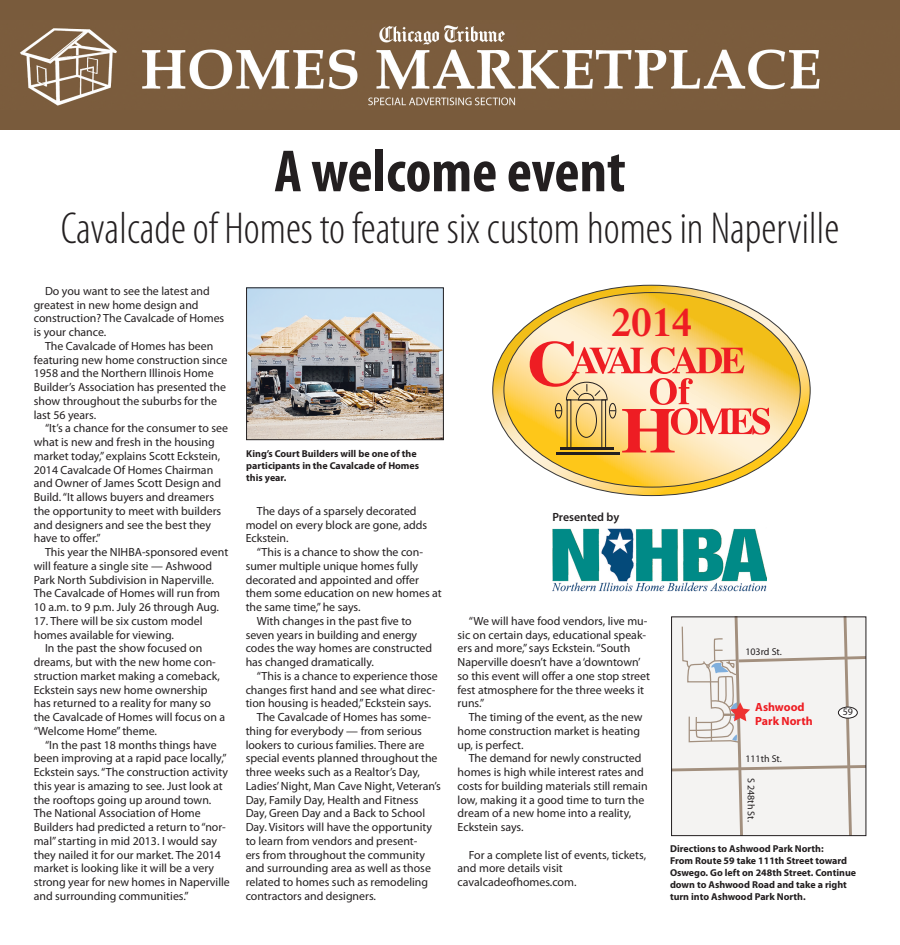
<style>
.page{position:relative;width:900px;height:945px;background:#fff}
.page>*{position:absolute;margin:0;border:0;box-sizing:border-box;transform-origin:0 0}
.t1{font:700 condensed 60px "Myriad Pro";color:#231f20}
.t2{font:300 condensed 45px "Myriad Pro";color:#231f20}
.t3{font:600 40.25px "Times LT Std";color:#ee1d23}
.t4{font:11.88px/13.8px "Myriad Pro";color:#231f20}
.t5{font:700 11.88px/14.2px "Myriad Pro";color:#ee1d23}
.t6{font:600 11.88px "Myriad Pro";letter-spacing:-.005em;color:#231f20}
.t7{font:700 10px/12px "Myriad Pro";color:#231f20}
.t8{font:10px "Myriad Pro";color:#231f20}
</style>
<div class="page">
<div style="left:0;top:0;width:900px;height:130px;background:#795b3c"></div>
<img style="left:20px;top:25px;width:800px;height:81px">
<img style="left:248px;top:290px;width:194px;height:148px">
<div style="left:246px;top:288px;width:198px;height:152px;border:1px solid #231f20"></div>
<svg style="left:493px;top:285px;width:317px;height:211px"></svg>
<svg style="left:504px;top:293px;width:296px;height:194px"></svg>
<svg style="left:530px;top:341px;width:240px;height:111px"></svg>
<hr style="left:560px;top:447px;width:54px;height:3px;background:#231f20">
<hr style="left:556px;top:452px;width:63px;height:2px;background:#231f20">
<img style="left:552px;top:528px;width:214px;height:64px">
<svg style="left:673px;top:619px;width:191px;height:215px"></svg>
<div style="left:671px;top:617px;width:195px;height:219px;border:1px solid #231f20"></div>
<div style="left:838px;top:707px;width:19px;height:11px;background:#fff;border-radius:50%"></div>
<div style="left:838px;top:707px;width:19px;height:11px;border:1px solid #231f20;border-radius:50%"></div>
<h1 class="t1" style="left:274px;top:134px;width:353px">A welcome event</h1>
<h2 class="t2" style="left:61px;top:204px;width:780px">Cavalcade of Homes to feature six custom homes in Naperville</h2>
<p class="t4" style="left:34px;top:284px;width:192px;text-indent:11px">Do you want to see the latest and greatest in new home design and construction? The Cavalcade of Homes is your chance.</p>
<p class="t4" style="left:34px;top:339px;width:195px;text-indent:11px">The Cavalcade of Homes has been featuring new home construction since<br>1958 and the Northern Illinois Home<br>Builder’s Association has presented the show throughout the suburbs for the last 56 years.</p>
<p class="t4" style="left:34px;top:421px;width:196px;text-indent:11px">“It’s a chance for the consumer to see what is new and fresh in the housing market today,” explains Scott Eckstein, 2014 Cavalcade Of Homes Chairman and Owner of James Scott Design and Build. “It allows buyers and dreamers the opportunity to meet with builders and designers and see the best they have to offer.”</p>
<p class="t4" style="left:34px;top:545px;width:196px;text-indent:11px">This year the NIHBA-sponsored event will feature a single site — Ashwood Park North Subdivision in Naperville.<br>The Cavalcade of Homes will run from 10 a.m. to 9 p.m. July 26 through Aug.</p>
<p class="t4" style="left:34px;top:614px;width:170px">17. There will be six custom model homes available for viewing.</p>
<p class="t4" style="left:34px;top:641px;width:193px;text-indent:11px">In the past the show focused on dreams, but with the new home con&shy;struction market making a comeback,<br>Eckstein says new home ownership has returned to a reality for many so the Cavalcade of Homes will focus on a “Welcome Home” theme.</p>
<p class="t4" style="left:34px;top:738px;width:198px;text-indent:11px">“In the past 18 months things have been improving at a rapid pace locally,” Eckstein says. “The construction activity this year is amazing to see. Just look at the rooftops going up around town.<br>The National Association of Home Builders had predicted a return to “nor&shy;mal” starting in mid 2013. I would say they nailed it for our market. The 2014 market is looking like it will be a very strong year for new homes in Naperville and surrounding communities.”</p>
<h3 class="t3" style="left:611px;top:299px;width:82px">2014</h3>
<p class="t7" style="left:246px;top:447px;width:174px">King’s Court Builders will be one of the participants in the Cavalcade of Homes this year.</p>
<p class="t4" style="left:246px;top:504px;width:183px;text-indent:11px">The days of a sparsely decorated model on every block are gone, adds<br>Eckstein.</p>
<p class="t4" style="left:257px;top:545px;width:168px">“This is a chance to show the con-</p>
<p class="t4" style="left:246px;top:559px;width:174px">sumer multiple unique homes fully</p>
<p class="t4" style="left:246px;top:573px;width:175px">decorated and appointed and offer</p>
<p class="t4" style="left:246px;top:586px;width:198px">them some education on new homes at</p>
<p class="t4" style="left:246px;top:600px;width:116px">the same time,” he says.</p>
<p class="t4" style="left:257px;top:614px;width:156px">With changes in the past five to</p>
<p class="t4" style="left:246px;top:628px;width:173px">seven years in building and energy</p>
<p class="t4" style="left:246px;top:641px;width:188px">codes the way homes are constructed</p>
<p class="t4" style="left:246px;top:655px;width:130px">has changed dramatically.</p>
<p class="t4" style="left:257px;top:669px;width:182px">“This is a chance to experience those</p>
<p class="t4" style="left:246px;top:683px;width:191px">changes first hand and see what direc-</p>
<p class="t4" style="left:246px;top:696px;width:187px">tion housing is headed,” Eckstein says.</p>
<p class="t4" style="left:257px;top:710px;width:176px">The Cavalcade of Homes has some-</p>
<p class="t4" style="left:246px;top:724px;width:178px">thing for everybody — from serious</p>
<p class="t4" style="left:246px;top:738px;width:180px">lookers to curious families. There are</p>
<p class="t4" style="left:246px;top:751px;width:193px">special events planned throughout the</p>
<p class="t4" style="left:246px;top:765px;width:176px">three weeks such as a Realtor’s Day,</p>
<p class="t4" style="left:246px;top:779px;width:197px">Ladies’ Night, Man Cave Night, Veteran’s</p>
<p class="t4" style="left:246px;top:793px;width:174px">Day, Family Day, Health and Fitness</p>
<p class="t4" style="left:246px;top:806px;width:181px">Day, Green Day and a Back to School</p>
<p class="t4" style="left:246px;top:820px;width:188px">Day. Visitors will have the opportunity</p>
<p class="t4" style="left:246px;top:834px;width:173px">to learn from vendors and present-</p>
<p class="t4" style="left:246px;top:848px;width:181px">ers from throughout the community</p>
<p class="t4" style="left:246px;top:861px;width:187px">and surrounding area as well as those</p>
<p class="t4" style="left:246px;top:875px;width:184px">related to homes such as remodeling</p>
<p class="t4" style="left:246px;top:889px;width:132px">contractors and designers.</p>
<p class="t6" style="left:552px;top:510px;width:68px">Presented by</p>
<p class="t4" style="left:458px;top:614px;width:194px;text-indent:11px">“We will have food vendors, live mu&shy;sic on certain days, educational speak&shy;ers and more,” says Eckstein. “South Naperville doesn’t have a ‘downtown’ so this event will offer a one stop street fest atmosphere for the three weeks it runs.”</p>
<p class="t4" style="left:458px;top:710px;width:186px;text-indent:11px">The timing of the event, as the new home construction market is heating up, is perfect.</p>
<p class="t4" style="left:458px;top:751px;width:192px;text-indent:11px">The demand for newly constructed homes is high while interest rates and costs for building materials still remain low, making it a good time to turn the dream of a new home into a reality,<br>Eckstein says.</p>
<p class="t4" style="left:458px;top:848px;width:190px;text-indent:11px">For a complete list of events, tickets, and more details visit cavalcadeofhomes.com.</p>
<p class="t8" style="left:745px;top:645px;width:38px">103rd St.</p>
<p class="t5" style="left:755px;top:700px;width:59px">Ashwood<br>Park North</p>
<p class="t8" style="left:745px;top:753px;width:38px">111th St.</p>
<p class="t8" style="left:758px;top:778px;width:45px;rotate:90deg">S 248th St.</p>
<p class="t8" style="left:843px;top:706px;width:12px">59</p>
<p class="t7" style="left:670px;top:842px;width:188px">Directions to Ashwood Park North:<br>From Route 59 take 111th Street toward Oswego. Go left on 248th Street. Continue down to Ashwood Road and take a right turn into Ashwood Park North.</p>
</div>
